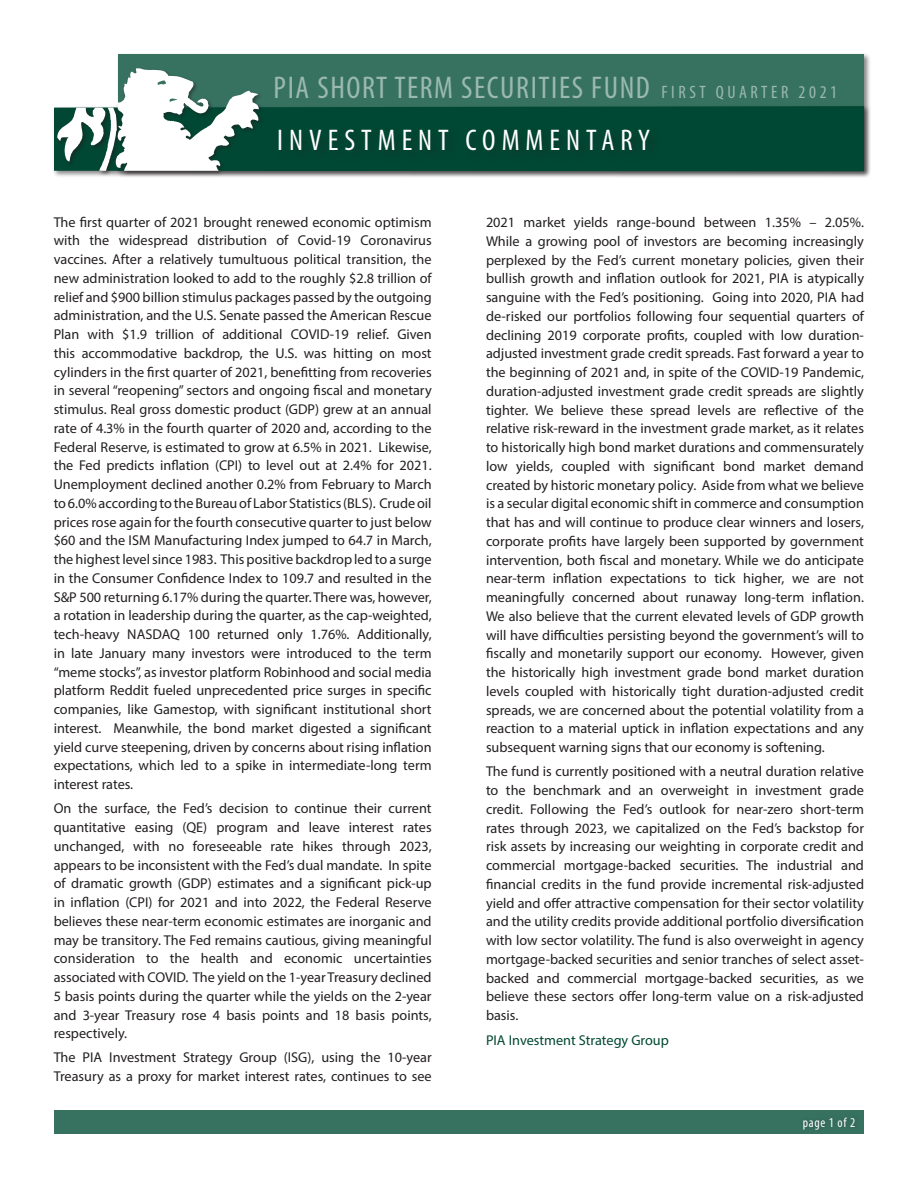
<style>
.page{position:relative;width:918px;height:1188px;background:#fff}
.page>*{position:absolute;margin:0;border:0;box-sizing:border-box;transform-origin:0 0}
.t1{font:condensed 31.5px "Myriad Pro";letter-spacing:.05em;color:#9bb9ae}
.t2{font:condensed 30px "Myriad Pro";letter-spacing:.2em;color:#fff}
.t3{font:14.25px/18.8px "Myriad Pro";color:#231f20;text-align:justify}
.t4{font:14.25px "Myriad Pro";color:#004833}
.t5{font:condensed 13.5px "Myriad Pro";letter-spacing:.05em;color:#fff}
.s1{font-size:18px}
</style>
<div class="page">
<div style="left:117px;top:52px;width:755px;height:126px;background:#231f20;opacity:.55"></div>
<div style="left:119px;top:54px;width:745px;height:117px;background:#377260"></div>
<div style="left:52px;top:104px;width:820px;height:75px;background:#231f20;opacity:.55"></div>
<div style="left:54px;top:106px;width:810px;height:65px;background:#004833"></div>
<div style="left:98px;top:106px;width:25px;height:71px;background:#231f20;opacity:.55"></div>
<div style="left:115px;top:67px;width:150px;height:110px;background:#231f20;opacity:.55"></div>
<svg style="left:57px;top:68px;width:203px;height:103px"></svg>
<div style="left:276px;top:127px;width:387px;height:37px;background:#014632"></div>
<div style="left:54px;top:1111px;width:810px;height:23px;background:#377260"></div>
<p class="t1" style="left:274px;top:69px;width:565px">PIA SHORT TERM SECURITIES FUND <span class="s1">FIRST QUARTER 2021</span></p>
<p class="t2" style="left:277px;top:122px;width:374px">INVESTMENT COMMENTARY</p>
<p class="t3" style="left:54px;top:212px;width:380px">The first quarter of 2021 brought renewed economic optimism with the widespread distribution of Covid-19 Coronavirus vaccines. After a relatively tumultuous political transition, the new administration looked to add to the roughly $2.8 trillion of relief and $900 billion stimulus packages passed by the outgoing administration, and the U.S. Senate passed the American Rescue Plan with $1.9 trillion of additional COVID-19 relief. Given this accommodative backdrop, the U.S. was hitting on most cylinders in the first quarter of 2021, benefitting from recoveries in several “reopening” sectors and ongoing fiscal and monetary stimulus. Real gross domestic product (GDP) grew at an annual rate of 4.3% in the fourth quarter of 2020 and, according to the Federal Reserve, is estimated to grow at 6.5% in 2021. Likewise, the Fed predicts inflation (CPI) to level out at 2.4% for 2021.<br>Unemployment declined another 0.2% from February to March to 6.0% according to the Bureau of Labor Statistics (BLS). Crude oil prices rose again for the fourth consecutive quarter to just below $60 and the ISM Manufacturing Index jumped to 64.7 in March, the highest level since 1983. This positive backdrop led to a surge in the Consumer Confidence Index to 109.7 and resulted in the S&amp;P 500 returning 6.17% during the quarter. There was, however, a rotation in leadership during the quarter, as the cap-weighted, tech-heavy NASDAQ 100 returned only 1.76%. Additionally, in late January many investors were introduced to the term “meme stocks”, as investor platform Robinhood and social media platform Reddit fueled unprecedented price surges in specific companies, like Gamestop, with significant institutional short interest. Meanwhile, the bond market digested a significant yield curve steepening, driven by concerns about rising inflation expectations, which led to a spike in intermediate-long term interest rates.</p>
<p class="t3" style="left:54px;top:799px;width:380px">On the surface, the Fed’s decision to continue their current quantitative easing (QE) program and leave interest rates unchanged, with no foreseeable rate hikes through 2023, appears to be inconsistent with the Fed’s dual mandate. In spite of dramatic growth (GDP) estimates and a significant pick-up in inflation (CPI) for 2021 and into 2022, the Federal Reserve believes these near-term economic estimates are inorganic and may be transitory. The Fed remains cautious, giving meaningful consideration to the health and economic uncertainties associated with COVID. The yield on the 1-year Treasury declined 5 basis points during the quarter while the yields on the 2-year and 3-year Treasury rose 4 basis points and 18 basis points, respectively.</p>
<p class="t3" style="left:54px;top:1048px;width:380px">The PIA Investment Strategy Group (ISG), using the 10-year<br>Treasury as a proxy for market interest rates, continues to see</p>
<p class="t3" style="left:486px;top:213px;width:380px">2021 market yields range-bound between 1.35% – 2.05%.<br>While a growing pool of investors are becoming increasingly perplexed by the Fed’s current monetary policies, given their bullish growth and inflation outlook for 2021, PIA is atypically sanguine with the Fed’s positioning. Going into 2020, PIA had de-risked our portfolios following four sequential quarters of declining 2019 corporate profits, coupled with low duration&shy;adjusted investment grade credit spreads. Fast forward a year to the beginning of 2021 and, in spite of the COVID-19 Pandemic, duration-adjusted investment grade credit spreads are slightly tighter. We believe these spread levels are reflective of the relative risk-reward in the investment grade market, as it relates to historically high bond market durations and commensurately low yields, coupled with significant bond market demand created by historic monetary policy. Aside from what we believe is a secular digital economic shift in commerce and consumption that has and will continue to produce clear winners and losers, corporate profits have largely been supported by government intervention, both fiscal and monetary. While we do anticipate near-term inflation expectations to tick higher, we are not meaningfully concerned about runaway long-term inflation.<br>We also believe that the current elevated levels of GDP growth will have difficulties persisting beyond the government’s will to fiscally and monetarily support our economy. However, given the historically high investment grade bond market duration levels coupled with historically tight duration-adjusted credit spreads, we are concerned about the potential volatility from a reaction to a material uptick in inflation expectations and any subsequent warning signs that our economy is softening.</p>
<p class="t3" style="left:486px;top:762px;width:380px">The fund is currently positioned with a neutral duration relative to the benchmark and an overweight in investment grade credit. Following the Fed’s outlook for near-zero short-term rates through 2023, we capitalized on the Fed’s backstop for risk assets by increasing our weighting in corporate credit and commercial mortgage-backed securities. The industrial and financial credits in the fund provide incremental risk-adjusted yield and offer attractive compensation for their sector volatility and the utility credits provide additional portfolio diversification with low sector volatility. The fund is also overweight in agency mortgage-backed securities and senior tranches of select asset&shy;backed and commercial mortgage-backed securities, as we believe these sectors offer long-term value on a risk-adjusted basis.</p>
<p class="t4" style="left:486px;top:1031px;width:184px">PIA Investment Strategy Group</p>
<p class="t5" style="left:803px;top:1114px;width:54px">page 1 of 2</p>
</div>
